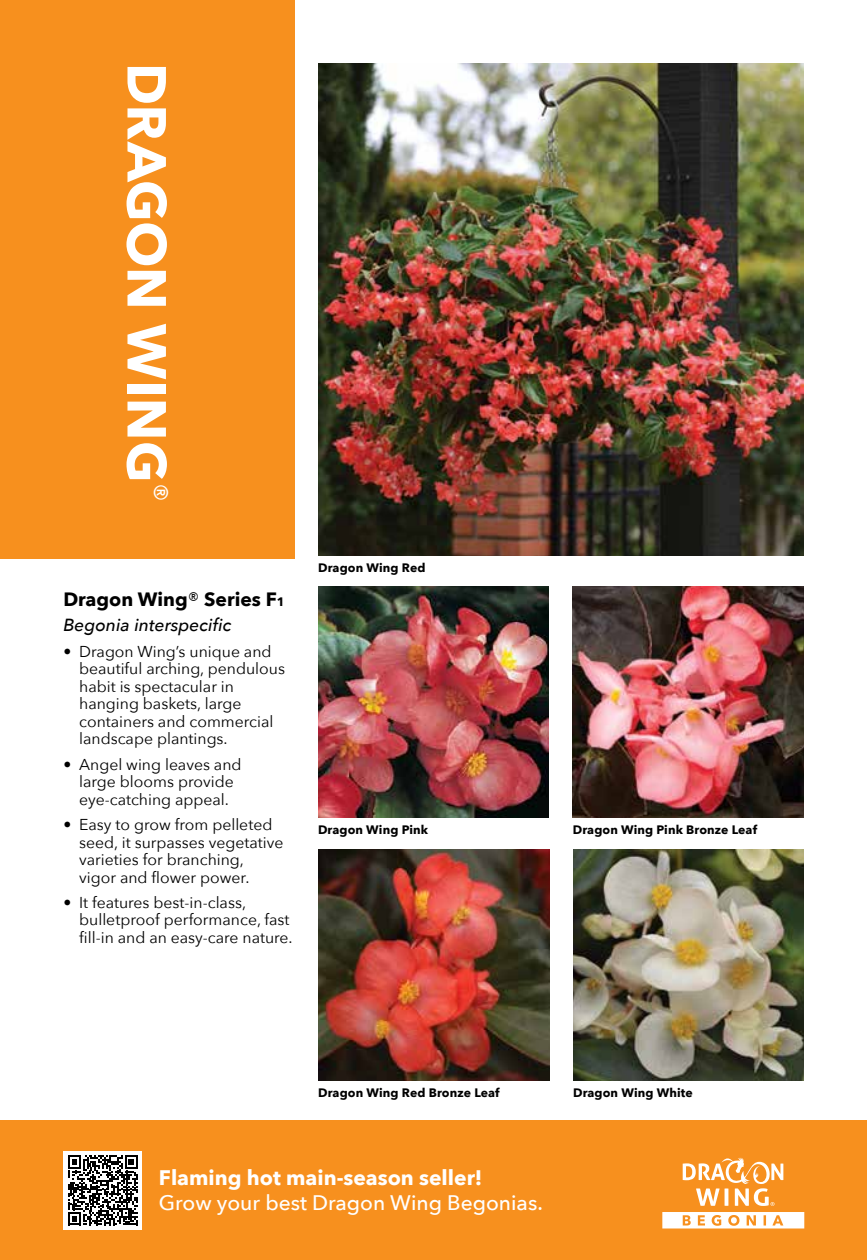
<style>
.page{position:relative;width:867px;height:1260px;background:#fff}
.page>*{position:absolute;margin:0;border:0;box-sizing:border-box;transform-origin:0 0}
.t1{font:700 54.25px "Avenir Next";letter-spacing:.01em;color:#fff}
.t2{font:500 21px "Avenir Next";color:#fff}
.t3{font:700 21px "Avenir Next";color:#fff}
.t4{font:700 19.25px "Avenir Next";color:#000}
.t5{font:italic 500 17.5px "Avenir Next";color:#000}
.t6{font:15.75px/17.5px "Avenir Next";color:#000}
.t7{font:700 12.25px "Avenir Next";letter-spacing:.01em;color:#000}
.s1{font-weight:400}
.s2{font-size:12.25px}
</style>
<div class="page">
<div style="left:0;top:1121px;width:866px;height:139px;background:#f7901e"></div>
<div style="left:0;top:0;width:294px;height:559px;background:#f7901e"></div>
<img style="left:318px;top:587px;width:230px;height:230px">
<img style="left:318px;top:63px;width:485px;height:492px">
<img style="left:318px;top:850px;width:231px;height:230px">
<img style="left:572px;top:587px;width:231px;height:230px">
<img style="left:573px;top:850px;width:230px;height:230px">
<div style="left:63px;top:1151px;width:79px;height:79px;background:#fff"></div>
<svg style="left:68px;top:1155px;width:70px;height:70px"></svg>
<svg style="left:662px;top:1212px;width:142px;height:16px;background:#fdebd7"></svg>
<svg style="left:682px;top:1158px;width:101px;height:48px"></svg>
<h1 class="t1" style="left:193px;top:63px;width:441px;rotate:90deg">DRAGON WING<sup>®</sup></h1>
<p class="t4" style="left:63px;top:583px;width:223px">Dragon Wing<span class="s1">®</span> Series F<span class="s2">1</span></p>
<p class="t5" style="left:63px;top:610px;width:169px">Begonia interspecific</p>
<p class="t6" style="left:79px;top:642px;width:207px;text-indent:-16px">• Dragon Wing’s unique and beautiful arching, pendulous habit is spectacular in hanging baskets, large containers and commercial landscape plantings.</p>
<p class="t6" style="left:63px;top:755px;width:180px;text-align:center">• Angel wing leaves and large blooms provide eye-catching appeal.</p>
<p class="t6" style="left:79px;top:815px;width:206px;text-indent:-16px">• Easy to grow from pelleted seed, it surpasses vegetative varieties for branching, vigor and flower power.</p>
<p class="t6" style="left:79px;top:893px;width:215px;text-indent:-16px">• It features best-in-class, bulletproof performance, fast fill-in and an easy-care nature.</p>
<p class="t7" style="left:318px;top:557px;width:109px">Dragon Wing Red</p>
<p class="t7" style="left:318px;top:819px;width:112px">Dragon Wing Pink</p>
<p class="t7" style="left:572px;top:819px;width:186px">Dragon Wing Pink Bronze Leaf</p>
<p class="t7" style="left:318px;top:1082px;width:183px">Dragon Wing Red Bronze Leaf</p>
<h2 class="t3" style="left:159px;top:1159px;width:325px">Flaming hot main-season seller!</h2>
<h2 class="t2" style="left:159px;top:1185px;width:385px">Grow your best Dragon Wing Begonias.</h2>
<p class="t7" style="left:573px;top:1082px;width:121px">Dragon Wing White</p>
</div>
